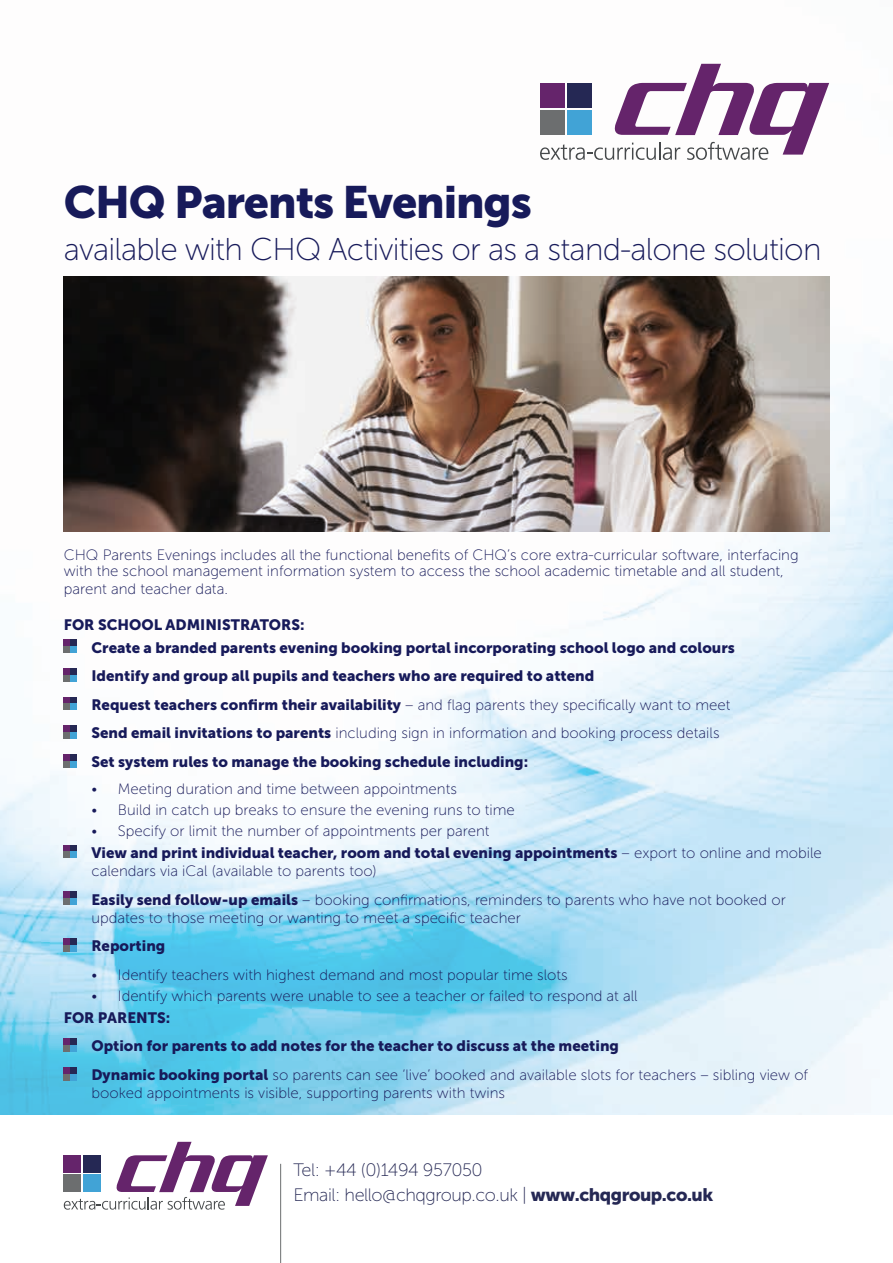
<style>
.page{position:relative;width:893px;height:1263px;background:#fff}
.page>*{position:absolute;margin:0;border:0;box-sizing:border-box;transform-origin:0 0}
.t1{font:45px "Museo Sans 900";letter-spacing:-.025em;color:#171a5a}
.t2{font:31.5px "Museo Sans 100";letter-spacing:-.025em;color:#171a5a}
.t3{font:18px/24.9px "Museo Sans 100";letter-spacing:-.025em;color:#252854}
.t4{font:15px/28.7px "Museo Sans 100";color:#171a5a}
.t5{font:15px/22.2px "Museo Sans 900";color:#171a5a}
.s1{font-family:"Museo Sans 900"}
.s2{font-family:"Museo Sans 100"}
</style>
<div class="page">
<img style="left:0;top:63px;width:893px;height:1051px">
<hr style="left:280px;top:1164px;width:1px;height:99px;background:#6c6e6f">
<svg style="left:540px;top:64px;width:289px;height:96px"></svg>
<svg style="left:64px;top:1142px;width:204px;height:68px"></svg>
<div style="left:64px;top:646px;width:6px;height:7px;background:#6c6e6f"></div>
<svg style="left:64px;top:640px;width:13px;height:6px"></svg>
<div style="left:71px;top:646px;width:6px;height:7px;background:#41a3d6"></div>
<svg style="left:64px;top:668px;width:13px;height:13px"></svg>
<svg style="left:64px;top:697px;width:13px;height:13px"></svg>
<svg style="left:64px;top:726px;width:13px;height:12px"></svg>
<svg style="left:64px;top:754px;width:13px;height:13px"></svg>
<svg style="left:64px;top:845px;width:13px;height:13px"></svg>
<svg style="left:64px;top:892px;width:13px;height:12px"></svg>
<svg style="left:64px;top:938px;width:13px;height:13px"></svg>
<svg style="left:64px;top:1039px;width:13px;height:12px"></svg>
<svg style="left:64px;top:1067px;width:13px;height:13px"></svg>
<img style="left:64px;top:276px;width:765px;height:255px">
<h1 class="t1" style="left:64px;top:177px;width:470px">CHQ Parents Evenings</h1>
<h2 class="t2" style="left:64px;top:232px;width:759px">available with CHQ Activities or as a stand-alone solution</h2>
<p class="t4" style="left:64px;top:547px;width:736px;line-height:16.5px">CHQ Parents Evenings includes all the functional benefits of CHQ’s core extra-curricular software, interfacing with the school management information system to access the school academic timetable and all student,</p>
<p class="t4" style="left:64px;top:575px;width:166px">parent and teacher data.</p>
<p class="t5" style="left:91px;top:614px;width:645px;text-indent:-28px">FOR SCHOOL ADMINISTRATORS:<br>Create a branded parents evening booking portal incorporating school logo and colours</p>
<p class="t5" style="left:91px;top:665px;width:504px">Identify and group all pupils and teachers who are required to attend</p>
<p class="t4" style="left:91px;top:690px;width:641px"><span class="s1">Request teachers confirm their availability</span> – and flag parents they specifically want to meet<br><span class="s1">Send email invitations to parents</span> including sign in information and booking process details</p>
<p class="t5" style="left:91px;top:751px;width:438px">Set system rules to manage the booking schedule including:</p>
<p class="t4" style="left:91px;top:775px;width:367px">• Meeting duration and time between appointments</p>
<p class="t4" style="left:91px;top:795px;width:425px">• Build in catch up breaks to ensure the evening runs to time</p>
<p class="t4" style="left:91px;top:816px;width:400px">• Specify or limit the number of appointments per parent</p>
<p class="t5" style="left:91px;top:841px;width:732px">View and print individual teacher, room and total evening appointments <span class="s2">– export to online and mobile</span></p>
<p class="t4" style="left:91px;top:857px;width:696px">calendars via iCal (available to parents too)<br><span class="s1">Easily send follow-up emails</span> – booking confirmations, reminders to parents who have not booked or</p>
<p class="t4" style="left:91px;top:903px;width:431px">updates to those meeting or wanting to meet a specific teacher</p>
<p class="t5" style="left:91px;top:935px;width:75px">Reporting</p>
<p class="t4" style="left:91px;top:960px;width:478px">• Identify teachers with highest demand and most popular time slots</p>
<p class="t4" style="left:91px;top:981px;width:548px">• Identify which parents were unable to see a teacher or failed to respond at all</p>
<p class="t5" style="left:91px;top:1003px;width:529px;line-height:28.7px;text-indent:-28px">FOR PARENTS:<br>Option for parents to add notes for the teacher to discuss at the meeting</p>
<p class="t4" style="left:91px;top:1066px;width:718px;line-height:18px"><span class="s1">Dynamic booking portal</span> so parents can see ‘live’ booked and available slots for teachers – sibling view of booked appointments is visible, supporting parents with twins</p>
<p class="t3" style="left:293px;top:1158px;width:421px">Tel: +44 (0)1494 957050<br>Email: hello@chqgroup.co.uk | <span class="s1">www.chqgroup.co.uk</span></p>
</div>
